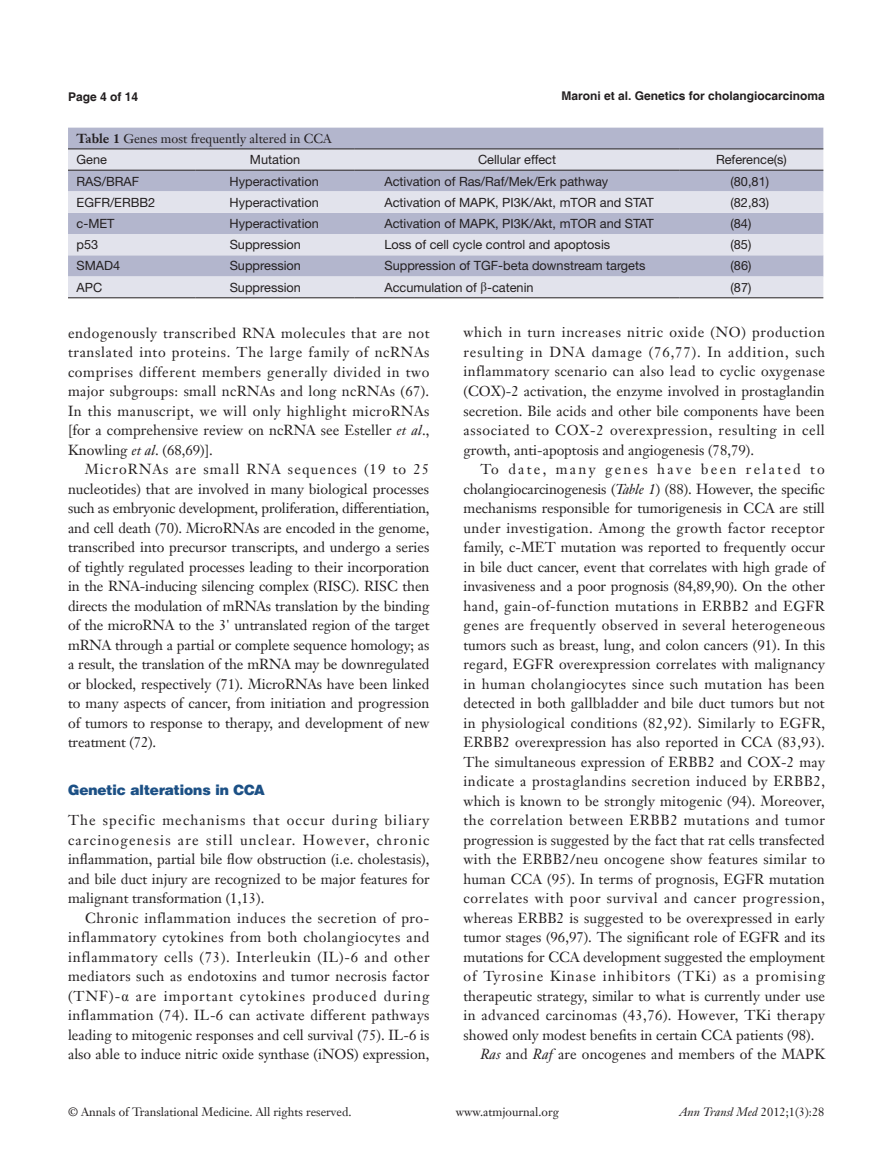
<style>
.page{position:relative;width:893px;height:1170px;background:#fff}
.page>*{position:absolute;margin:0;border:0;box-sizing:border-box;transform-origin:0 0}
.t1{font:14.25px/19.5px "Janson Text LT";letter-spacing:.005em;color:#231f20;text-align:justify}
.t2{font:14.25px "Janson Text LT";letter-spacing:.03em;color:#231f20}
.t3{font:14.25px "Janson Text LT";letter-spacing:.035em;color:#231f20}
.t4{font:14.25px "Janson Text LT";letter-spacing:.025em;color:#231f20}
.t5{font:14.25px "Janson Text LT";letter-spacing:.05em;color:#231f20}
.t6{font:14.25px "Janson Text LT";letter-spacing:.045em;color:#231f20}
.t7{font:14.25px "Janson Text LT";letter-spacing:.07em;color:#231f20}
.t8{font:14.25px "Janson Text LT";letter-spacing:.16em;color:#231f20}
.t9{font:900 14.25px "Helvetica";color:#1c5085}
.t10{font:12.75px "Helvetica Neue LT Pro";color:#231f20}
.t11{font:12.75px "Janson Text LT";color:#231f20}
.t12{font:12px "Janson Text LT";color:#231f20}
.t13{font:700 12px "Helvetica";color:#231f20}
.t14{font:italic 12px "Janson Text LT";color:#231f20}
.s1{font-weight:700}
.s2{font-family:"Times New Roman"}
.s3{font-style:italic}
.s4{font-style:normal}
</style>
<div class="page">
<div style="left:68px;top:128px;width:755px;height:20px;background:#b3b6cd"></div>
<svg style="left:68px;top:149px;width:755px;height:148px;background:#cdcfdd"></svg>
<hr style="left:68px;top:148px;width:128px;height:1px;background:#231f20">
<hr style="left:196px;top:148px;width:159px;height:1px;background:#231f20">
<hr style="left:355px;top:148px;width:324px;height:1px;background:#231f20">
<hr style="left:679px;top:148px;width:144px;height:1px;background:#231f20">
<hr style="left:68px;top:170px;width:128px;height:1px;background:#231f20">
<hr style="left:196px;top:170px;width:159px;height:1px;background:#231f20">
<hr style="left:355px;top:170px;width:324px;height:1px;background:#231f20">
<hr style="left:679px;top:170px;width:144px;height:1px;background:#231f20">
<hr style="left:68px;top:297px;width:128px;height:1px;background:#231f20">
<hr style="left:196px;top:297px;width:159px;height:1px;background:#231f20">
<hr style="left:355px;top:297px;width:324px;height:1px;background:#231f20">
<hr style="left:679px;top:297px;width:144px;height:1px;background:#231f20">
<p class="t13" style="left:68px;top:89px;width:72px">Page 4 of 14</p>
<p class="t13" style="left:561px;top:88px;width:265px">Maroni et al. Genetics for cholangiocarcinoma</p>
<p class="t11" style="left:77px;top:130px;width:257px"><span class="s1">Table 1</span> Genes most frequently altered in CCA</p>
<p class="t10" style="left:77px;top:152px;width:32px">Gene</p>
<p class="t10" style="left:250px;top:152px;width:52px">Mutation</p>
<p class="t10" style="left:478px;top:152px;width:80px">Cellular effect</p>
<p class="t10" style="left:716px;top:152px;width:72px">Reference(s)</p>
<p class="t10" style="left:77px;top:173px;width:64px">RAS/BRAF</p>
<p class="t10" style="left:230px;top:173px;width:91px">Hyperactivation</p>
<p class="t10" style="left:384px;top:173px;width:225px">Activation of Ras/Raf/Mek/Erk pathway</p>
<p class="t10" style="left:730px;top:173px;width:40px">(80,81)</p>
<p class="t10" style="left:77px;top:194px;width:80px">EGFR/ERBB2</p>
<p class="t10" style="left:230px;top:194px;width:91px">Hyperactivation</p>
<p class="t10" style="left:384px;top:194px;width:271px">Activation of MAPK, PI3K/Akt, mTOR and STAT</p>
<p class="t10" style="left:731px;top:194px;width:40px">(82,83)</p>
<p class="t10" style="left:77px;top:215px;width:40px">c-MET</p>
<p class="t10" style="left:230px;top:215px;width:91px">Hyperactivation</p>
<p class="t10" style="left:384px;top:215px;width:271px">Activation of MAPK, PI3K/Akt, mTOR and STAT</p>
<p class="t10" style="left:731px;top:215px;width:22px">(84)</p>
<p class="t10" style="left:77px;top:237px;width:23px">p53</p>
<p class="t10" style="left:230px;top:237px;width:73px">Suppression</p>
<p class="t10" style="left:384px;top:237px;width:227px">Loss of cell cycle control and apoptosis</p>
<p class="t10" style="left:731px;top:237px;width:22px">(85)</p>
<p class="t10" style="left:77px;top:258px;width:45px">SMAD4</p>
<p class="t10" style="left:230px;top:258px;width:73px">Suppression</p>
<p class="t10" style="left:384px;top:258px;width:263px">Suppression of TGF-beta downstream targets</p>
<p class="t10" style="left:731px;top:258px;width:22px">(86)</p>
<p class="t10" style="left:77px;top:279px;width:27px">APC</p>
<p class="t10" style="left:230px;top:279px;width:73px">Suppression</p>
<p class="t10" style="left:384px;top:279px;width:151px">Accumulation of <span class="s2">β</span>-catenin</p>
<p class="t10" style="left:731px;top:279px;width:22px">(87)</p>
<p class="t1" style="left:68px;top:323px;width:363px">endogenously transcribed RNA molecules that are not translated into proteins. The large family of ncRNAs comprises different members generally divided in two major subgroups: small ncRNAs and long ncRNAs (67).<br>In this manuscript, we will only highlight microRNAs [for a comprehensive review on ncRNA see Esteller <span class="s3">et al</span>., Knowling <span class="s3">et al</span>. (68,69)].</p>
<p class="t1" style="left:68px;top:459px;width:363px;text-indent:17px">MicroRNAs are small RNA sequences (19 to 25 nucleotides) that are involved in many biological processes such as embryonic development, proliferation, differentiation, and cell death (70). MicroRNAs are encoded in the genome, transcribed into precursor transcripts, and undergo a series of tightly regulated processes leading to their incorporation in the RNA-inducing silencing complex (RISC). RISC then directs the modulation of mRNAs translation by the binding of the microRNA to the 3' untranslated region of the target mRNA through a partial or complete sequence homology; as a result, the translation of the mRNA may be downregulated or blocked, respectively (71). MicroRNAs have been linked to many aspects of cancer, from initiation and progression of tumors to response to therapy, and development of new treatment (72).</p>
<p class="t9" style="left:68px;top:781px;width:198px">Genetic alterations in CCA</p>
<p class="t1" style="left:68px;top:810px;width:363px">The specific mechanisms that occur during biliary carcinogenesis are still unclear. However, chronic inflammation, partial bile flow obstruction (i.e. cholestasis), and bile duct injury are recognized to be major features for malignant transformation (1,13).</p>
<p class="t1" style="left:68px;top:908px;width:363px;text-indent:17px">Chronic inflammation induces the secretion of pro&shy;inflammatory cytokines from both cholangiocytes and inflammatory cells (73). Interleukin (IL)-6 and other mediators such as endotoxins and tumor necrosis factor (TNF)-<span class="s2">α</span> are important cytokines produced during inflammation (74). IL-6 can activate different pathways leading to mitogenic responses and cell survival (75). IL-6 is also able to induce nitric oxide synthase (iNOS) expression,</p>
<p class="t1" style="left:463px;top:322px;width:363px">which in turn increases nitric oxide (NO) production resulting in DNA damage (76,77). In addition, such inflammatory scenario can also lead to cyclic oxygenase (COX)-2 activation, the enzyme involved in prostaglandin secretion. Bile acids and other bile components have been associated to COX-2 overexpression, resulting in cell growth, anti-apoptosis and angiogenesis (78,79).</p>
<p class="t8" style="left:480px;top:460px;width:346px">To date, many genes have been related to</p>
<p class="t1" style="left:463px;top:478px;width:363px">cholangiocarcinogenesis (<span class="s3">Table 1</span>) (88). However, the specific</p>
<p class="t1" style="left:463px;top:498px;width:363px">mechanisms responsible for tumorigenesis in CCA are still</p>
<p class="t2" style="left:463px;top:518px;width:363px">under investigation. Among the growth factor receptor</p>
<p class="t1" style="left:463px;top:537px;width:363px">family, c-MET mutation was reported to frequently occur</p>
<p class="t1" style="left:463px;top:556px;width:363px">in bile duct cancer, event that correlates with high grade of</p>
<p class="t1" style="left:463px;top:576px;width:363px">invasiveness and a poor prognosis (84,89,90). On the other</p>
<p class="t4" style="left:463px;top:596px;width:363px">hand, gain-of-function mutations in ERBB2 and EGFR</p>
<p class="t2" style="left:463px;top:616px;width:363px">genes are frequently observed in several heterogeneous</p>
<p class="t1" style="left:463px;top:634px;width:363px">tumors such as breast, lung, and colon cancers (91). In this</p>
<p class="t1" style="left:463px;top:654px;width:363px">regard, EGFR overexpression correlates with malignancy</p>
<p class="t3" style="left:463px;top:674px;width:363px">in human cholangiocytes since such mutation has been</p>
<p class="t1" style="left:463px;top:693px;width:363px">detected in both gallbladder and bile duct tumors but not</p>
<p class="t2" style="left:463px;top:713px;width:363px">in physiological conditions (82,92). Similarly to EGFR,</p>
<p class="t1" style="left:463px;top:732px;width:363px">ERBB2 overexpression has also reported in CCA (83,93).</p>
<p class="t1" style="left:463px;top:751px;width:363px">The simultaneous expression of ERBB2 and COX-2 may</p>
<p class="t3" style="left:463px;top:772px;width:363px">indicate a prostaglandins secretion induced by ERBB2,</p>
<p class="t1" style="left:463px;top:790px;width:363px">which is known to be strongly mitogenic (94). Moreover,</p>
<p class="t6" style="left:463px;top:811px;width:363px">the correlation between ERBB2 mutations and tumor</p>
<p class="t1" style="left:463px;top:829px;width:363px">progression is suggested by the fact that rat cells transfected</p>
<p class="t4" style="left:463px;top:850px;width:363px">with the ERBB2/neu oncogene show features similar to</p>
<p class="t1" style="left:463px;top:868px;width:363px">human CCA (95). In terms of prognosis, EGFR mutation</p>
<p class="t5" style="left:463px;top:889px;width:363px">correlates with poor survival and cancer progression,</p>
<p class="t1" style="left:463px;top:907px;width:363px">whereas ERBB2 is suggested to be overexpressed in early</p>
<p class="t1" style="left:463px;top:927px;width:363px">tumor stages (96,97). The significant role of EGFR and its</p>
<p class="t1" style="left:463px;top:946px;width:363px">mutations for CCA development suggested the employment</p>
<p class="t7" style="left:463px;top:967px;width:363px">of Tyrosine Kinase inhibitors (TKi) as a promising</p>
<p class="t1" style="left:463px;top:985px;width:363px">therapeutic strategy, similar to what is currently under use</p>
<p class="t2" style="left:463px;top:1006px;width:363px">in advanced carcinomas (43,76). However, TKi therapy</p>
<p class="t1" style="left:463px;top:1024px;width:352px">showed only modest benefits in certain CCA patients (98).</p>
<p class="t1" style="left:480px;top:1044px;width:346px"><span class="s3">Ras</span> and <span class="s3">Raf</span> are oncogenes and members of the MAPK</p>
<p class="t12" style="left:68px;top:1104px;width:285px">© Annals of Translational Medicine. All rights reserved.</p>
<p class="t12" style="left:456px;top:1104px;width:105px">www.atmjournal.org</p>
<p class="t14" style="left:679px;top:1104px;width:147px">Ann Transl Med <span class="s4">2012;1(3):28</span></p>
</div>
